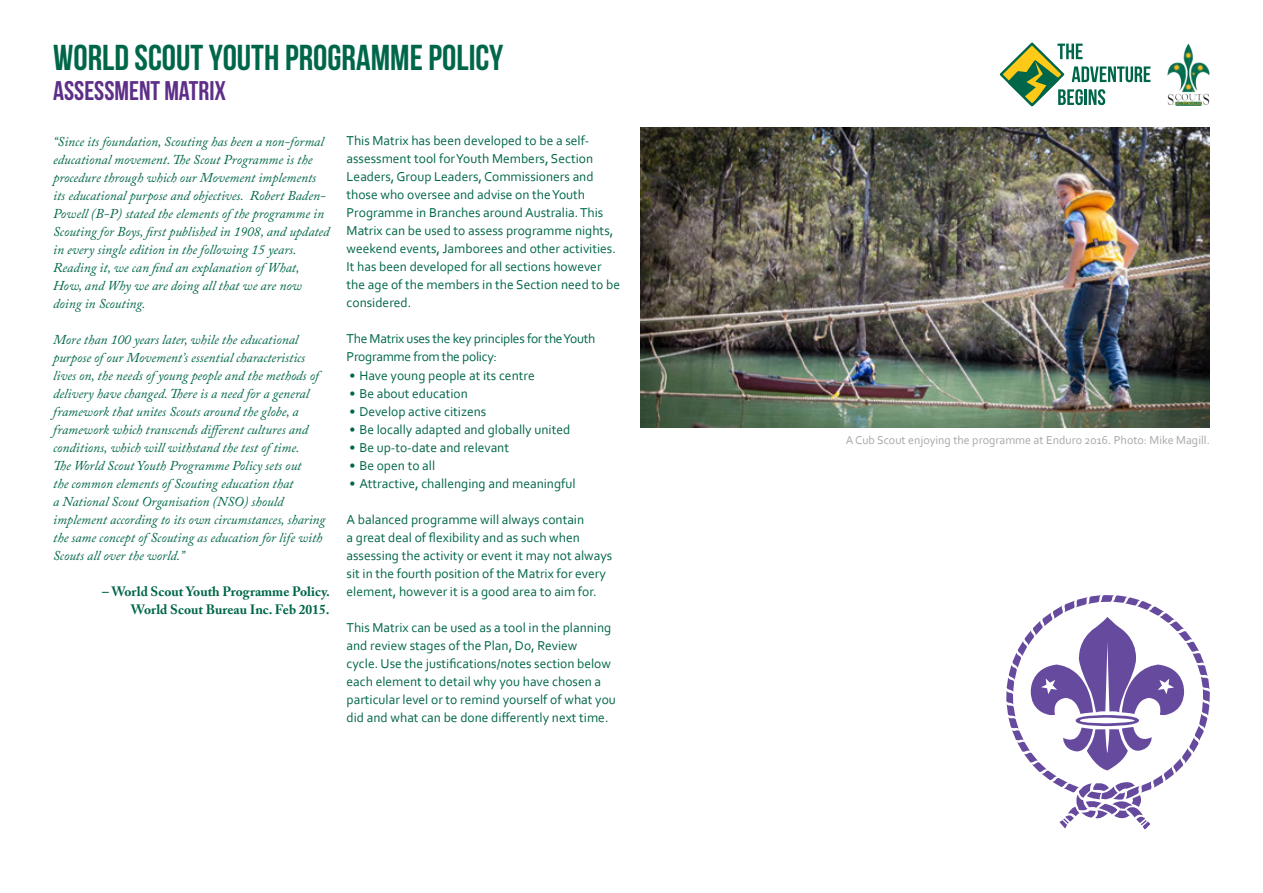
<style>
.page{position:relative;width:1263px;height:893px;background:#fff}
.page>*{position:absolute;margin:0;border:0;box-sizing:border-box;transform-origin:0 0}
.t1{font:700 36px "Bebas Neue";color:#00664a}
.Subtitle{font:700 27px "Bebas Neue";color:#5d2f88}
.Body{font:13.5px/18px "Corbel";color:#00664a}
.Body-2{font:italic 13.5px/18px "Adobe Caslon Pro";color:#00664a}
.Body-3{font:13.5px/18px "Corbel";letter-spacing:-.02em;color:#00664a}
.Body-4{font:700 13.5px "Adobe Caslon Pro";color:#00664a}
.Small_Body{font:12px "Corbel";color:#a8a8a7}
</style>
<div class="page">
<svg style="left:1000px;top:43px;width:150px;height:63px"></svg>
<img style="left:1168px;top:44px;width:41px;height:61px">
<svg style="left:1006px;top:595px;width:204px;height:234px"></svg>
<img style="left:640px;top:128px;width:570px;height:299px">
<p class="t1" style="left:53px;top:37px;width:452px">WORLD SCOUT YOUTH PROGRAMME POLICY</p>
<p class="Subtitle" style="left:53px;top:75px;width:174px">ASSESSMENT MATRIX</p>
<p class="Body-2" style="left:53px;top:132px;width:278px">“Since its foundation, Scouting has been a non-formal educational movement. The Scout Programme is the procedure through which our Movement implements its educational purpose and objectives. Robert Baden-Powell (B-P) stated the elements of the programme in Scouting for Boys, first published in 1908, and updated in every single edition in the following 15 years.<br>Reading it, we can find an explanation of What, How, and Why we are doing all that we are now doing in Scouting.</p>
<p class="Body-2" style="left:53px;top:330px;width:274px">More than 100 years later, while the educational purpose of our Movement’s essential characteristics lives on, the needs of young people and the methods of delivery have changed. There is a need for a general framework that unites Scouts around the globe, a framework which transcends different cultures and conditions, which will withstand the test of time.<br>The World Scout Youth Programme Policy sets out<br>the common elements of Scouting education that<br>a National Scout Organisation (NSO) should implement according to its own circumstances, sharing the same concept of Scouting as education for life with Scouts all over the world.”</p>
<p class="Body-4" style="left:102px;top:583px;width:229px">– World Scout Youth Programme Policy.</p>
<p class="Body-4" style="left:131px;top:601px;width:200px">World Scout Bureau Inc. Feb 2015.</p>
<p class="Body" style="left:347px;top:132px;width:275px">This Matrix has been developed to be a self&shy;assessment tool for Youth Members, Section Leaders, Group Leaders, Commissioners and those who oversee and advise on the Youth Programme in Branches around Australia. This Matrix can be used to assess programme nights, weekend events, Jamborees and other activities.<br>It has been developed for all sections however the age of the members in the Section need to be considered.</p>
<p class="Body-3" style="left:347px;top:330px;width:250px">The Matrix uses the key principles for the Youth<br>Programme from the policy:</p>
<p class="Body" style="left:350px;top:366px;width:187px">• Have young people at its centre</p>
<p class="Body" style="left:350px;top:384px;width:120px">• Be about education</p>
<p class="Body" style="left:350px;top:402px;width:138px">• Develop active citizens</p>
<p class="Body" style="left:350px;top:420px;width:222px">• Be locally adapted and globally united</p>
<p class="Body" style="left:350px;top:438px;width:161px">• Be up-to-date and relevant</p>
<p class="Body" style="left:350px;top:456px;width:87px">• Be open to all</p>
<p class="Body" style="left:350px;top:474px;width:228px">• Attractive, challenging and meaningful</p>
<p class="Body" style="left:347px;top:510px;width:267px">A balanced programme will always contain<br>a great deal of flexibility and as such when assessing the activity or event it may not always sit in the fourth position of the Matrix for every element, however it is a good area to aim for.</p>
<p class="Body" style="left:347px;top:618px;width:271px">This Matrix can be used as a tool in the planning and review stages of the Plan, Do, Review<br>cycle. Use the justifications/notes section below each element to detail why you have chosen a particular level or to remind yourself of what you did and what can be done differently next time.</p>
<p class="Small_Body" style="left:846px;top:432px;width:366px">A Cub Scout enjoying the programme at Enduro 2016. Photo: Mike Magill.</p>
</div>
